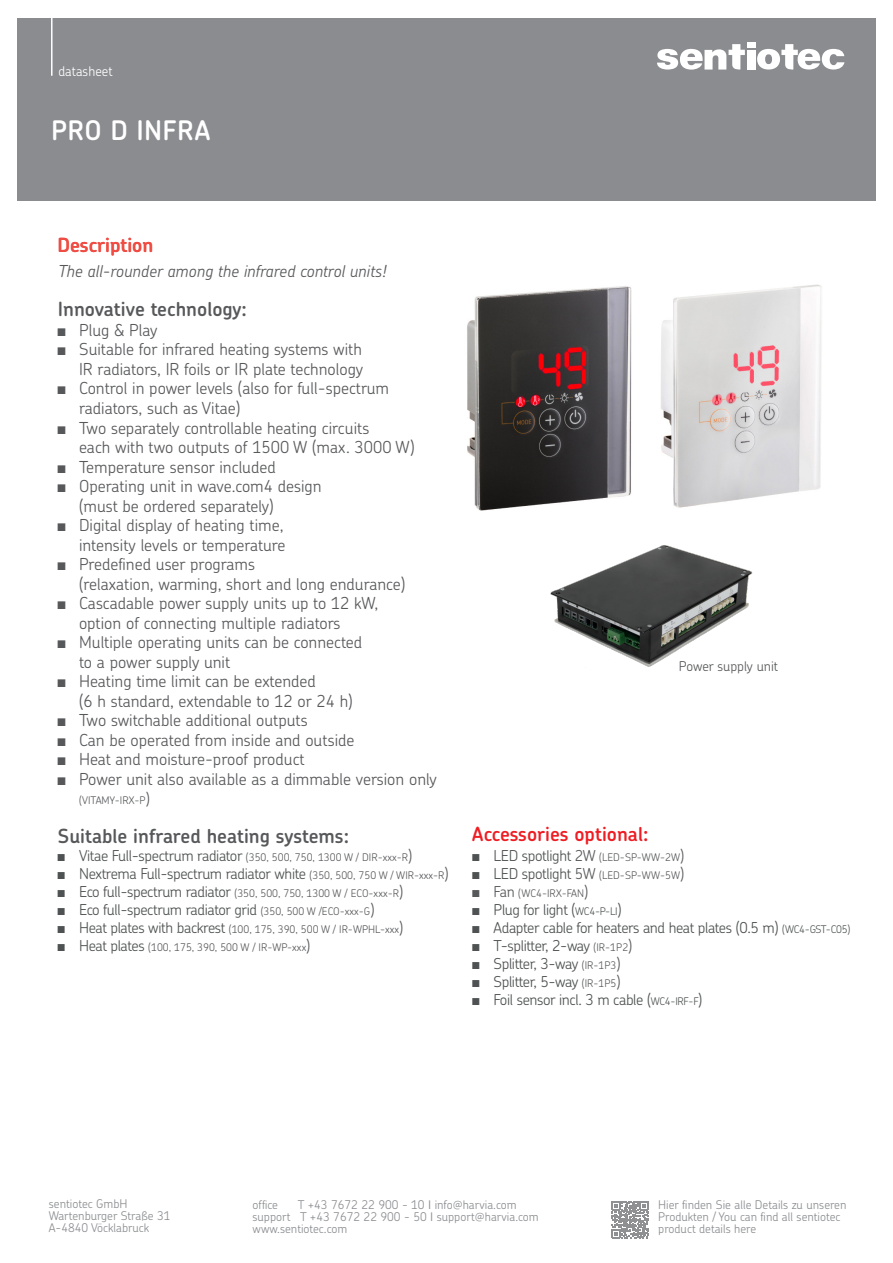
<style>
.page{position:relative;width:893px;height:1263px;background:#fff}
.page>*{position:absolute;margin:0;border:0;box-sizing:border-box;transform-origin:0 0}
.t1{font:600 27px "Chevin Pro";letter-spacing:.015em;color:#fff}
.Produkt_H_vor_Aufzäh{font:600 19.5px "Chevin Pro";color:#57585a}
.Produkt_Subline{font:600 19.5px "Chevin Pro";color:#57585a}
.t2{font:600 19.5px "Chevin Pro";color:#ee1d23}
.t3{font:600 19.5px "Chevin Pro";color:#ef4d44}
.t4{font:300 16.5px/19.5px "Chevin Pro";color:#57585a}
.Produkt_Fließtext_oh{font:italic 300 16.5px "Chevin Pro";color:#57585a}
.t5{font:300 15px "Chevin Pro";letter-spacing:-.025em;color:#4f5252}
.Produkt_Fließtext_oh-2{font:300 13.5px "Chevin Pro";letter-spacing:-.005em;color:#57585a}
.t6{font:300 13.5px "Chevin Pro";color:#fff}
.t7{font:300 12px/12px "Chevin Pro";color:#8a8c8f}
.t8{font:300 10.5px "Chevin Pro";color:#57585a}
.s1{font-family:"Arial Narrow";font-weight:400}
.s2{font-size:15px}
.s3{font-family:"Arial Narrow";font-weight:400;font-size:15px;color:#4f5252}
.s4{font-size:15px;color:#4f5252}
.s5{font-size:10.5px;color:#57585a}
.s6{color:#57585a}
.s7{font-family:"Arial Narrow";font-weight:400;font-size:15px}
.s8{font-size:10.5px}
</style>
<div class="page">
<div style="left:17px;top:18px;width:859px;height:183px;background:#8a8c8f"></div>
<svg style="left:657px;top:44px;width:88px;height:26px"></svg>
<svg style="left:757px;top:44px;width:87px;height:26px"></svg>
<div style="left:747px;top:50px;width:8px;height:20px;background:#fff"></div>
<div style="left:747px;top:43px;width:8px;height:5px;background:#fff"></div>
<hr style="left:51px;top:4px;width:2px;height:72px;background:#fff">
<svg style="left:611px;top:1201px;width:37px;height:37px"></svg>
<img style="left:550px;top:545px;width:203px;height:122px">
<img style="left:467px;top:286px;width:165px;height:225px">
<img style="left:661px;top:284px;width:161px;height:224px">
<p class="t6" style="left:58px;top:62px;width:56px">datasheet</p>
<h1 class="t1" style="left:51px;top:112px;width:161px">PRO D INFRA</h1>
<p class="t3" style="left:57px;top:232px;width:97px">Description</p>
<p class="Produkt_Fließtext_oh" style="left:58px;top:260px;width:330px">The all-rounder among the infrared control units!</p>
<p class="Produkt_Subline" style="left:58px;top:296px;width:191px">Innovative technology:</p>
<p class="t4" style="left:58px;top:320px;width:101px"><span class="s1">■</span> Plug &amp; Play</p>
<p class="t4" style="left:58px;top:339px;width:307px;text-align:right"><span class="s1">■</span> Suitable for infrared heating systems with<br>IR radiators, IR foils or IR plate technology</p>
<p class="t4" style="left:79px;top:378px;width:312px;text-indent:-21px"><span class="s1">■</span> Control in power levels (also for full-spectrum radiators, such as Vitae)</p>
<p class="t4" style="left:79px;top:417px;width:337px;text-indent:-21px"><span class="s1">■</span> Two separately controllable heating circuits<br>each with two outputs of 1500 W (max. 3000 W)</p>
<p class="t4" style="left:58px;top:456px;width:220px"><span class="s1">■</span> Temperature sensor included</p>
<p class="t4" style="left:79px;top:476px;width:244px;text-indent:-21px"><span class="s1">■</span> Operating unit in wave.com4 design (must be ordered separately)</p>
<p class="t4" style="left:58px;top:515px;width:229px;text-align:right"><span class="s1">■</span> Digital display of heating time, intensity levels or temperature</p>
<p class="t4" style="left:79px;top:554px;width:328px;text-indent:-21px"><span class="s1">■</span> Predefined user programs<br>(relaxation, warming, short and long endurance)</p>
<p class="t4" style="left:79px;top:593px;width:301px;text-indent:-21px"><span class="s1">■</span> Cascadable power supply units up to 12 kW, option of connecting multiple radiators</p>
<p class="t4" style="left:79px;top:632px;width:285px;text-indent:-21px"><span class="s1">■</span> Multiple operating units can be connected to a power supply unit</p>
<p class="t4" style="left:79px;top:671px;width:275px;text-indent:-21px"><span class="s1">■</span> Heating time limit can be extended<br>(6 h standard, extendable to 12 or 24 h)</p>
<p class="t4" style="left:58px;top:710px;width:252px"><span class="s1">■</span> Two switchable additional outputs</p>
<p class="t4" style="left:58px;top:729px;width:298px"><span class="s1">■</span> Can be operated from inside and outside</p>
<p class="t4" style="left:58px;top:749px;width:248px"><span class="s1">■</span> Heat and moisture-proof product</p>
<p class="t4" style="left:58px;top:768px;width:381px"><span class="s1">■</span> Power unit also available as a dimmable version only</p>
<p class="t8" style="left:79px;top:793px;width:72px">(VITAMY-IRX-P<span class="s2">)</span></p>
<p class="Produkt_H_vor_Aufzäh" style="left:58px;top:823px;width:293px">Suitable infrared heating systems:</p>
<p class="t8" style="left:58px;top:850px;width:356px"><span class="s3">■</span> <span class="s4">Vitae Full-spectrum radiator</span> (350, 500, 750, 1300 W / DIR-xxx-R<span class="s2">)</span></p>
<p class="t5" style="left:58px;top:863px;width:392px"><span class="s1">■</span> Nextrema Full-spectrum radiator white <span class="s5">(350, 500, 750 W / WIR-xxx-R</span><span class="s6">)</span></p>
<p class="t8" style="left:58px;top:886px;width:347px"><span class="s3">■</span> <span class="s4">Eco full-spectrum radiator</span> (350, 500, 750, 1300 W / ECO-xxx-R<span class="s2">)</span></p>
<p class="t5" style="left:58px;top:899px;width:318px"><span class="s1">■</span> Eco full-spectrum radiator grid <span class="s5">(350, 500 W /ECO-xxx-G</span><span class="s6">)</span></p>
<p class="t8" style="left:58px;top:922px;width:347px"><span class="s3">■</span> <span class="s4">Heat plates with backrest</span> (100, 175, 390, 500 W / IR-WPHL-xxx<span class="s2">)</span></p>
<p class="t8" style="left:58px;top:940px;width:254px"><span class="s3">■</span> <span class="s4">Heat plates</span> (100, 175, 390, 500 W / IR-WP-xxx<span class="s2">)</span></p>
<p class="Produkt_Fließtext_oh-2" style="left:679px;top:657px;width:101px">Power supply unit</p>
<p class="t2" style="left:472px;top:821px;width:178px">Accessories optional:</p>
<p class="t8" style="left:472px;top:850px;width:213px"><span class="s3">■</span> <span class="s4">LED spotlight</span> <span class="s2">2W</span> (LED-SP-WW-2W<span class="s2">)</span></p>
<p class="t8" style="left:472px;top:868px;width:213px"><span class="s3">■</span> <span class="s4">LED spotlight</span> <span class="s2">5W</span> (LED-SP-WW-5W<span class="s2">)</span></p>
<p class="t8" style="left:472px;top:886px;width:117px"><span class="s7">■</span> <span class="s2">Fan</span> (WC4-IRX-FAN<span class="s2">)</span></p>
<p class="t5" style="left:472px;top:899px;width:151px"><span class="s1">■</span> Plug for light (<span class="s8">WC4-P-LI</span>)</p>
<p class="t5" style="left:472px;top:917px;width:380px"><span class="s1">■</span> Adapter cable for heaters and heat plates (0.5 m) <span class="s8">(WC4-GST-C05)</span></p>
<p class="t5" style="left:472px;top:935px;width:161px"><span class="s1">■</span> T-splitter, 2-way <span class="s5">(IR-1P2</span><span class="s6">)</span></p>
<p class="t5" style="left:472px;top:953px;width:150px"><span class="s1">■</span> Splitter, 3-way <span class="s5">(IR-1P3</span><span class="s6">)</span></p>
<p class="t5" style="left:472px;top:971px;width:150px"><span class="s1">■</span> Splitter, 5-way <span class="s5">(IR-1P5</span><span class="s6">)</span></p>
<p class="t5" style="left:472px;top:989px;width:232px"><span class="s1">■</span> Foil sensor incl. 3 m cable (<span class="s8">WC4-IRF-F</span>)</p>
<p class="t7" style="left:49px;top:1197px;width:123px">sentiotec GmbH<br>Wartenburger Straße 31<br>A-4840 Vöcklabruck</p>
<p class="t7" style="left:658px;top:1199px;width:190px">Hier finden Sie alle Details zu unseren<br>Produkten / You can find all sentiotec product details here</p>
<p class="t7" style="left:253px;top:1198px;width:288px;text-indent:45px">T +43 7672 22 900 - 10 info@harvia.com support T +43 7672 22 900 - 50 support@harvia.com www.sentiotec.com</p>
<p class="t7" style="left:253px;top:1198px;width:27px">office</p>
</div>
